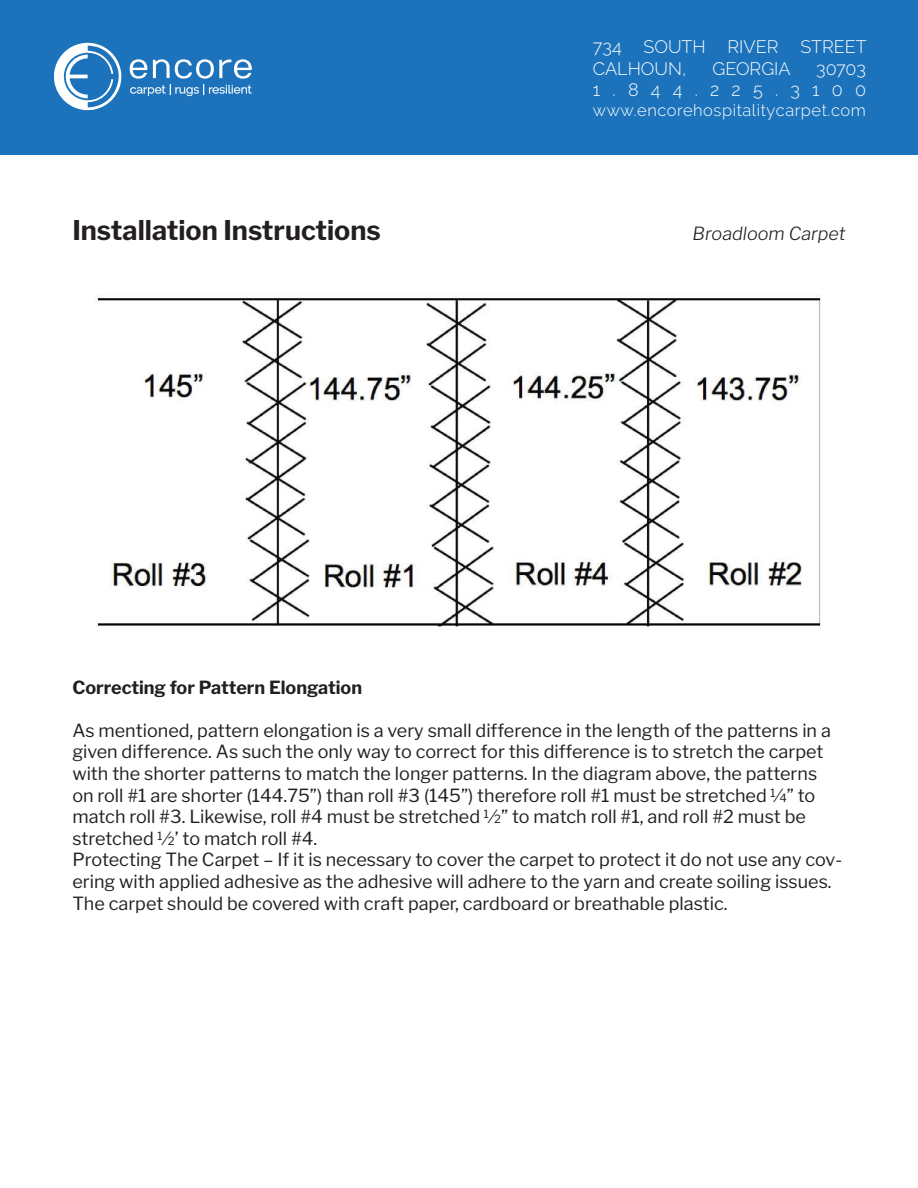
<style>
.page{position:relative;width:918px;height:1188px;background:#fff}
.page>*{position:absolute;margin:0;border:0;box-sizing:border-box;transform-origin:0 0}
.t1{font:700 27px "Libre Franklin";color:#231f20}
.t2{font:18px/21.6px "Libre Franklin";color:#231f20}
.t3{font:300 18px/21.6px "Raleway";color:#fff}
.t4{font:700 18px "Libre Franklin";color:#231f20}
.t5{font:300 18px/21.6px "Raleway";letter-spacing:.68em;color:#fff;text-align:right}
.t6{font:italic 300 18px "Libre Franklin";color:#231f20}
.t7{font:300 16.5px "Raleway";letter-spacing:.035em;color:#fff}
</style>
<div class="page">
<div style="left:0;top:0;width:918px;height:154px;background:#1c73bb"></div>
<svg style="left:130px;top:59px;width:122px;height:37px"></svg>
<svg style="left:54px;top:43px;width:67px;height:67px"></svg>
<img style="left:95px;top:295px;width:726px;height:332px">
<p class="t3" style="left:593px;top:36px;width:275px">734 SOUTH RIVER STREET<br>CALHOUN,</p>
<p class="t3" style="left:712px;top:57px;width:80px">GEORGIA</p>
<p class="t5" style="left:593px;top:57px;width:275px">30703<br>1.844.225.3100</p>
<p class="t7" style="left:593px;top:100px;width:275px">www.encorehospitalitycarpet.com</p>
<h1 class="t1" style="left:72px;top:209px;width:310px">Installation Instructions</h1>
<p class="t6" style="left:693px;top:223px;width:155px">Broadloom Carpet</p>
<p class="t4" style="left:72px;top:673px;width:291px">Correcting for Pattern Elongation</p>
<p class="t2" style="left:72px;top:719px;width:771px">As mentioned, pattern elongation is a very small difference in the length of the patterns in a given difference. As such the only way to correct for this difference is to stretch the carpet with the shorter patterns to match the longer patterns. In the diagram above, the patterns on roll #1 are shorter (144.75”) than roll #3 (145”) therefore roll #1 must be stretched ¼” to match roll #3. Likewise, roll #4 must be stretched ½” to match roll #1, and roll #2 must be stretched ½’ to match roll #4.<br>Protecting The Carpet – If it is necessary to cover the carpet to protect it do not use any cov&shy;ering with applied adhesive as the adhesive will adhere to the yarn and create soiling issues.<br>The carpet should be covered with craft paper, cardboard or breathable plastic.</p>
</div>
